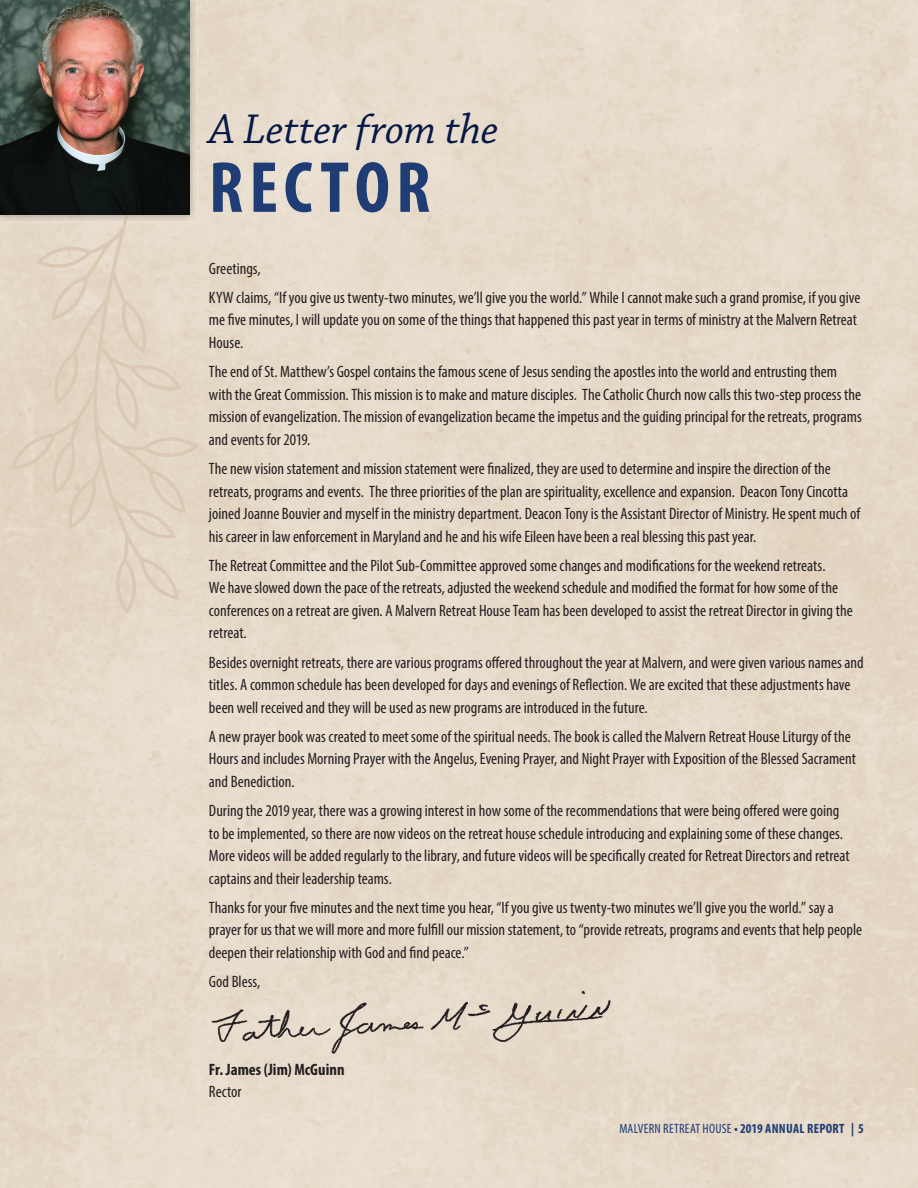
<style>
.page{position:relative;width:918px;height:1188px;background:#fff}
.page>*{position:absolute;margin:0;border:0;box-sizing:border-box;transform-origin:0 0}
.t1{font:700 condensed 73.05px "Myriad Pro";letter-spacing:.085em;color:#1f3c75}
.t2{font:italic 43.8px "Chaparral Pro";letter-spacing:-.01em;color:#061846}
.t3{font:condensed 16.5px/22.5px "Myriad Pro";color:#231f20}
.t4{font:700 condensed 16.5px "Myriad Pro";letter-spacing:.005em;color:#231f20}
.t5{font:condensed 13.5px "Myriad Pro";letter-spacing:.02em;color:#1f3c75}
.s1{font-weight:700}
</style>
<div class="page">
<img style="left:189px;top:970px;width:443px;height:125px">
<svg style="left:11px;top:190px;width:188px;height:424px;background:#e2d5c3"></svg>
<img style="left:0;top:0;width:197px;height:223px">
<img style="left:123px;top:214px;width:14px;height:9px">
<img style="left:0;top:0;width:189px;height:214px">
<h2 class="t2" style="left:209px;top:105px;width:291px">A Letter from the</h2>
<h1 class="t1" style="left:209px;top:142px;width:223px">RECTOR</h1>
<p class="t3" style="left:209px;top:253px;width:653px;line-height:29.2px">Greetings,<br>KYW claims, “If you give us twenty-two minutes, we’ll give you the world.” While I cannot make such a grand promise, if you give</p>
<p class="t3" style="left:209px;top:309px;width:650px">me five minutes, I will update you on some of the things that happened this past year in terms of ministry at the Malvern Retreat<br>House.</p>
<p class="t3" style="left:209px;top:360px;width:654px">The end of St. Matthew’s Gospel contains the famous scene of Jesus sending the apostles into the world and entrusting them with the Great Commission. This mission is to make and mature disciples. The Catholic Church now calls this two-step process the mission of evangelization. The mission of evangelization became the impetus and the guiding principal for the retreats, programs and events for 2019.</p>
<p class="t3" style="left:209px;top:457px;width:653px">The new vision statement and mission statement were finalized, they are used to determine and inspire the direction of the retreats, programs and events. The three priorities of the plan are spirituality, excellence and expansion. Deacon Tony Cincotta joined Joanne Bouvier and myself in the ministry department. Deacon Tony is the Assistant Director of Ministry. He spent much of his career in law enforcement in Maryland and he and his wife Eileen have been a real blessing this past year.</p>
<p class="t3" style="left:209px;top:554px;width:645px">The Retreat Committee and the Pilot Sub-Committee approved some changes and modifications for the weekend retreats.<br>We have slowed down the pace of the retreats, adjusted the weekend schedule and modified the format for how some of the conferences on a retreat are given. A Malvern Retreat House Team has been developed to assist the retreat Director in giving the retreat.</p>
<p class="t3" style="left:209px;top:651px;width:656px">Besides overnight retreats, there are various programs offered throughout the year at Malvern, and were given various names and titles. A common schedule has been developed for days and evenings of Reflection. We are excited that these adjustments have been well received and they will be used as new programs are introduced in the future.</p>
<p class="t3" style="left:209px;top:725px;width:649px">A new prayer book was created to meet some of the spiritual needs. The book is called the Malvern Retreat House Liturgy of the<br>Hours and includes Morning Prayer with the Angelus, Evening Prayer, and Night Prayer with Exposition of the Blessed Sacrament and Benediction.</p>
<p class="t3" style="left:209px;top:799px;width:642px">During the 2019 year, there was a growing interest in how some of the recommendations that were being offered were going to be implemented, so there are now videos on the retreat house schedule introducing and explaining some of these changes.<br>More videos will be added regularly to the library, and future videos will be specifically created for Retreat Directors and retreat captains and their leadership teams.</p>
<p class="t3" style="left:209px;top:896px;width:655px">Thanks for your five minutes and the next time you hear, “If you give us twenty-two minutes we’ll give you the world.” say a prayer for us that we will more and more fulfill our mission statement, to “provide retreats, programs and events that help people deepen their relationship with God and find peace.”</p>
<p class="t3" style="left:209px;top:970px;width:53px">God Bless,</p>
<p class="t4" style="left:209px;top:1059px;width:137px">Fr. James (Jim) McGuinn</p>
<p class="t3" style="left:209px;top:1080px;width:34px">Rector</p>
<p class="t5" style="left:619px;top:1120px;width:246px">MALVERN RETREAT HOUSE <span class="s1">• 2019 ANNUAL REPORT | 5</span></p>
</div>
